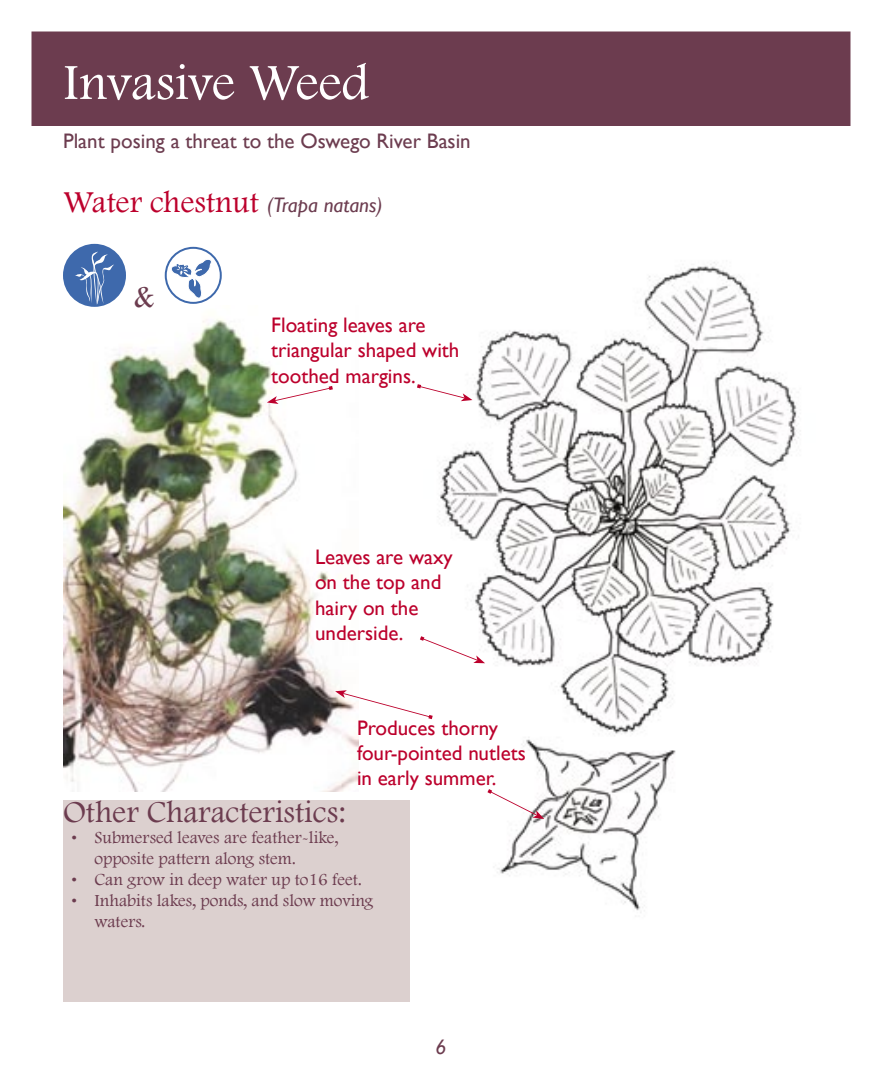
<style>
.page{position:relative;width:882px;height:1071px;background:#fff}
.page>*{position:absolute;margin:0;border:0;box-sizing:border-box;transform-origin:0 0}
.t1{font:52.5px "Footlight MT Light";letter-spacing:-.005em;color:#fff}
.t2{font:31.5px "Footlight MT Light";color:#bc002c}
.t3{font:31.5px "Footlight MT Light";color:#6c3c4f}
.t4{font:21px/25.2px "Gill Sans";color:#bc002c}
.t5{font:21px "Gill Sans";color:#6c3c4f}
.t6{font:italic 21px "Gill Sans";color:#6c3c4f}
.t7{font:17.5px/21px "Footlight MT Light";color:#6c3c4f}
.s1{font-family:"Gill Sans";font-style:italic;font-size:21px;color:#6c3c4f}
</style>
<div class="page">
<img style="left:63px;top:305px;width:296px;height:487px">
<img style="left:431px;top:262px;width:368px;height:651px">
<div style="left:63px;top:244px;width:63px;height:63px;background:#3e69ac;border-radius:50%"></div>
<svg style="left:75px;top:251px;width:39px;height:54px"></svg>
<svg style="left:166px;top:248px;width:55px;height:55px"></svg>
<div style="left:165px;top:247px;width:57px;height:57px;border:2px solid #3e69ac;border-radius:50%"></div>
<svg style="left:171px;top:259px;width:41px;height:39px"></svg>
<div style="left:32px;top:32px;width:818px;height:94px;background:#6c3c4f"></div>
<svg style="left:417px;top:384px;width:55px;height:17px"></svg>
<svg style="left:420px;top:636px;width:65px;height:27px"></svg>
<svg style="left:487px;top:789px;width:57px;height:30px"></svg>
<div style="left:63px;top:800px;width:347px;height:201px;background:#dcd0cf"></div>
<svg style="left:335px;top:690px;width:98px;height:29px"></svg>
<svg style="left:267px;top:386px;width:66px;height:18px"></svg>
<h1 class="t1" style="left:63px;top:51px;width:308px">Invasive Weed</h1>
<p class="t5" style="left:63px;top:129px;width:409px">Plant posing a threat to the Oswego River Basin</p>
<h2 class="t2" style="left:63px;top:184px;width:321px">Water chestnut <span class="s1">(Trapa natans)</span></h2>
<h2 class="t3" style="left:134px;top:278px;width:22px">&amp;</h2>
<p class="t4" style="left:271px;top:312px;width:190px">Floating leaves are triangular shaped with toothed margins.</p>
<p class="t4" style="left:315px;top:544px;width:139px">Leaves are waxy on the top and hairy on the underside.</p>
<p class="t4" style="left:357px;top:715px;width:170px">Produces thorny four-pointed nutlets in early summer.</p>
<h2 class="t3" style="left:63px;top:793px;width:284px">Other Characteristics:</h2>
<p class="t7" style="left:94px;top:826px;width:280px">Submersed leaves are feather-like, opposite pattern along stem.<br>Can grow in deep water up to16 feet.<br>Inhabits lakes, ponds, and slow moving waters.</p>
<p class="t7" style="left:72px;top:826px;width:6px">•</p>
<p class="t7" style="left:72px;top:868px;width:6px">• •</p>
<p class="t6" style="left:436px;top:1035px;width:12px">6</p>
</div>
